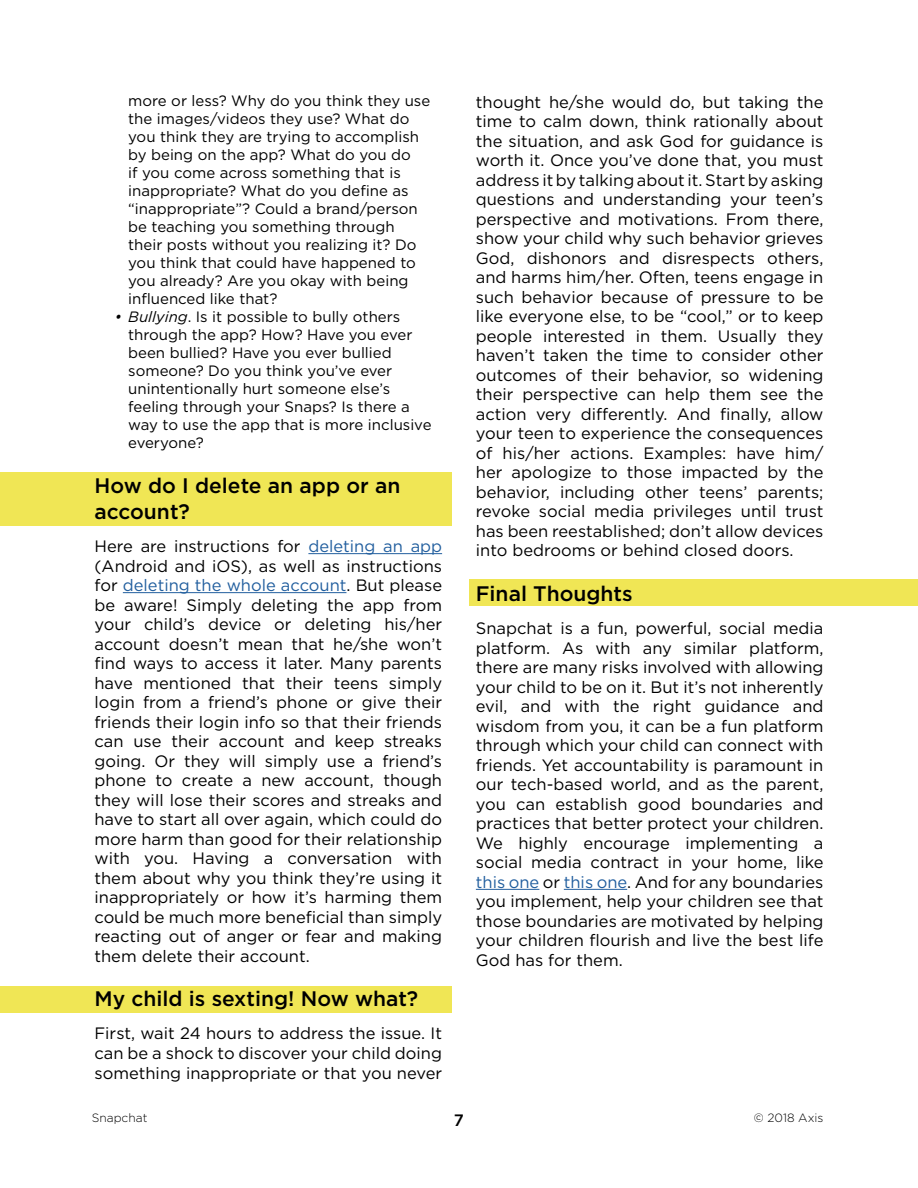
<style>
.page{position:relative;width:918px;height:1188px;background:#fff}
.page>*{position:absolute;margin:0;border:0;box-sizing:border-box;transform-origin:0 0}
.t1{font:500 21px/25.5px "Gotham";color:#000}
.t2{font:16.5px/19.5px "Gotham";color:#000;text-align:justify}
.t3{font:500 16.5px "Gotham";color:#000}
.t4{font:15px/18px "Gotham";color:#000}
.t5{font:300 12px "Gotham";color:#000}
.s1{font-style:italic}
.s2{color:#215e9e}
</style>
<div class="page">
<div style="left:0;top:986px;width:451px;height:27px;background:#f0e655"></div>
<div style="left:470px;top:579px;width:448px;height:27px;background:#f0e655"></div>
<div style="left:0;top:472px;width:451px;height:54px;background:#f0e655"></div>
<hr style="left:308px;top:553px;width:134px;height:1px;background:#215e9e">
<hr style="left:123px;top:592px;width:223px;height:1px;background:#215e9e">
<hr style="left:476px;top:889px;width:63px;height:1px;background:#215e9e">
<hr style="left:564px;top:889px;width:63px;height:1px;background:#215e9e">
<p class="t4" style="left:128px;top:92px;width:304px">more or less? Why do you think they use the images/videos they use? What do you think they are trying to accomplish by being on the app? What do you do<br>if you come across something that is inappropriate? What do you define as “inappropriate”? Could a brand/person be teaching you something through their posts without you realizing it? Do you think that could have happened to you already? Are you okay with being influenced like that?</p>
<p class="t4" style="left:128px;top:308px;width:305px;text-indent:-14px"><span class="s1">• Bullying</span>. Is it possible to bully others through the app? How? Have you ever been bullied? Have you ever bullied someone? Do you think you’ve ever unintentionally hurt someone else’s feeling through your Snaps? Is there a way to use the app that is more inclusive everyone?</p>
<p class="t1" style="left:94px;top:473px;width:307px">How do I delete an app or an account?</p>
<p class="t2" style="left:94px;top:536px;width:349px">Here are instructions for <span class="s2">deleting an app </span>(Android and iOS), as well as instructions for <span class="s2">deleting the whole account</span>. But please be aware! Simply deleting the app from your child’s device or deleting his/her account doesn’t mean that he/she won’t find ways to access it later. Many parents have mentioned that their teens simply login from a friend’s phone or give their friends their login info so that their friends can use their account and keep streaks going. Or they will simply use a friend’s phone to create a new account, though they will lose their scores and streaks and have to start all over again, which could do more harm than good for their relationship with you. Having a conversation with them about why you think they’re using it inappropriately or how it’s harming them could be much more beneficial than simply reacting out of anger or fear and making them delete their account.</p>
<p class="t1" style="left:94px;top:986px;width:325px">My child is sexting! Now what?</p>
<p class="t2" style="left:94px;top:1024px;width:349px">First, wait 24 hours to address the issue. It can be a shock to discover your child doing something inappropriate or that you never</p>
<p class="t2" style="left:476px;top:92px;width:349px">thought he/she would do, but taking the time to calm down, think rationally about the situation, and ask God for guidance is worth it. Once you’ve done that, you must address it by talking about it. Start by asking questions and understanding your teen’s perspective and motivations. From there, show your child why such behavior grieves God, dishonors and disrespects others, and harms him/her. Often, teens engage in such behavior because of pressure to be like everyone else, to be “cool,” or to keep people interested in them. Usually they haven’t taken the time to consider other outcomes of their behavior, so widening their perspective can help them see the action very differently. And finally, allow your teen to experience the consequences of his/her actions. Examples: have him/ her apologize to those impacted by the behavior, including other teens’ parents; revoke social media privileges until trust has been reestablished; don’t allow devices into bedrooms or behind closed doors.</p>
<p class="t1" style="left:476px;top:581px;width:158px">Final Thoughts</p>
<p class="t2" style="left:476px;top:618px;width:349px">Snapchat is a fun, powerful, social media platform. As with any similar platform, there are many risks involved with allowing your child to be on it. But it’s not inherently evil, and with the right guidance and wisdom from you, it can be a fun platform through which your child can connect with friends. Yet accountability is paramount in our tech-based world, and as the parent, you can establish good boundaries and practices that better protect your children.<br>We highly encourage implementing a social media contract in your home, like <span class="s2">this one</span> or <span class="s2">this one</span>. And for any boundaries you implement, help your children see that those boundaries are motivated by helping your children flourish and live the best life God has for them.</p>
<p class="t5" style="left:92px;top:1111px;width:57px">Snapchat</p>
<p class="t3" style="left:454px;top:1109px;width:12px">7</p>
<p class="t5" style="left:754px;top:1111px;width:71px">© 2018 Axis</p>
</div>
